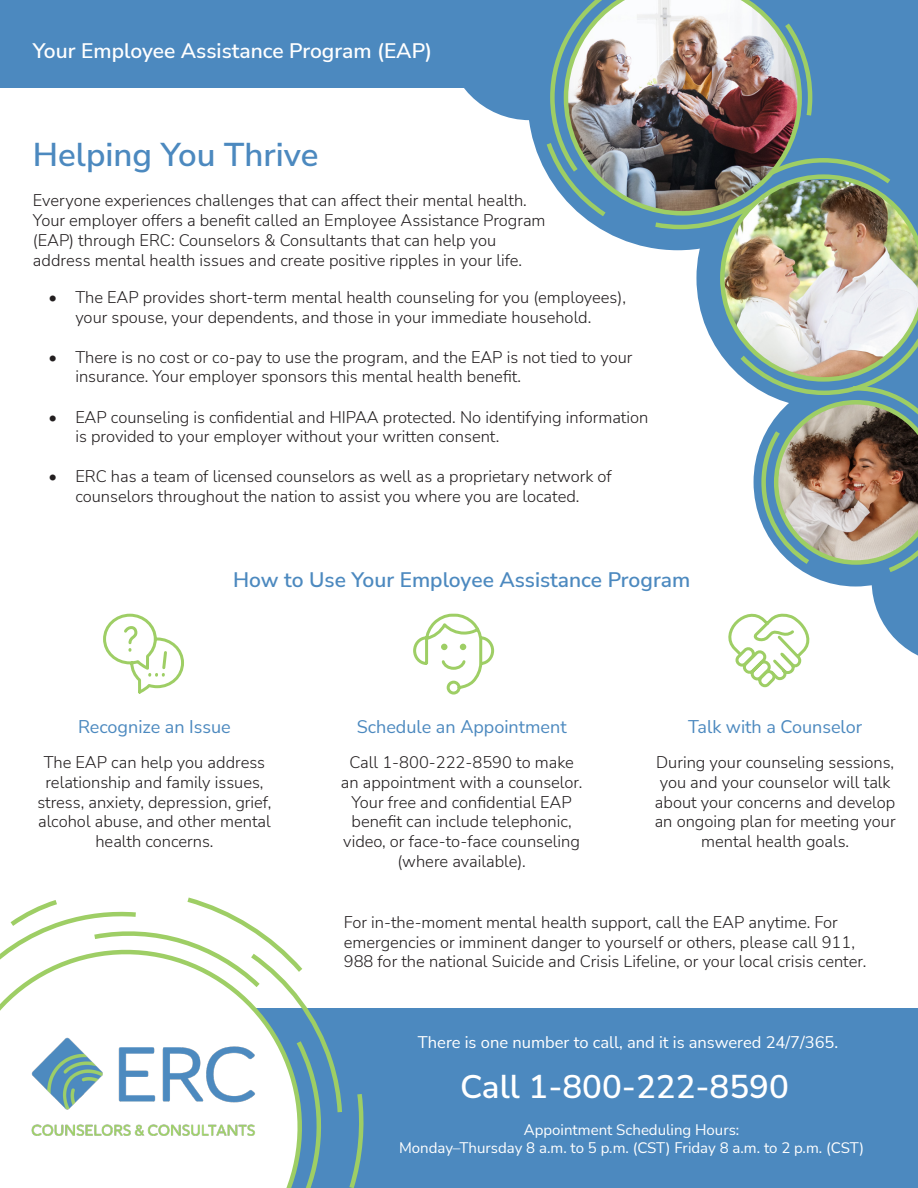
<style>
.page{position:relative;width:918px;height:1188px;background:#fff}
.page>*{position:absolute;margin:0;border:0;box-sizing:border-box;transform-origin:0 0}
.t1{font:600 33px "Nunito Sans";color:#fff}
.t2{font:600 33px "Nunito Sans";color:#4c89bf}
.t3{font:600 21px "Nunito Sans";color:#4c89bf}
.t4{font:600 21px "Nunito Sans";color:#fff}
.t5{font:18px "Nunito Sans";color:#4c89bf}
.t6{font:300 16.5px/19.8px "Nunito Sans";color:#231f20;text-align:center}
.t7{font:16.5px "Nunito Sans";color:#fff}
.t8{font:15px/18px "Nunito Sans";color:#fff;text-align:center}
</style>
<div class="page">
<div style="left:0;top:1009px;width:918px;height:179px;background:#4c89bf"></div>
<div style="left:0;top:0;width:576px;height:87px;background:#4c89bf"></div>
<svg style="left:0;top:897px;width:364px;height:291px"></svg>
<img style="left:26px;top:1033px;width:235px;height:107px">
<svg style="left:589px;top:216px;width:61px;height:32px;fill:#4c89bf"></svg>
<div style="left:777px;top:0;width:141px;height:351px;background:#4c89bf"></div>
<svg style="left:103px;top:613px;width:81px;height:81px"></svg>
<svg style="left:413px;top:613px;width:82px;height:82px"></svg>
<img style="left:618px;top:0;width:182px;height:216px">
<svg style="left:781px;top:19px;width:32px;height:101px"></svg>
<svg style="left:446px;top:0;width:172px;height:221px"></svg>
<img style="left:650px;top:156px;width:268px;height:532px">
<p class="t4" style="left:33px;top:36px;width:401px">Your Employee Assistance Program (EAP)</p>
<p class="t2" style="left:33px;top:131px;width:287px">Helping You Thrive</p>
<p class="t6" style="left:33px;top:190px;width:514px;text-align:left">Everyone experiences challenges that can affect their mental health.<br>Your employer offers a benefit called an Employee Assistance Program (EAP) through ERC: Counselors &amp; Consultants that can help you address mental health issues and create positive ripples in your life.</p>
<p class="t6" style="left:48px;top:287px;width:579px">• The EAP provides short-term mental health counseling for you (employees), your spouse, your dependents, and those in your immediate household.</p>
<p class="t6" style="left:75px;top:346px;width:559px;text-align:left;text-indent:-27px">• There is no cost or co-pay to use the program, and the EAP is not tied to your insurance. Your employer sponsors this mental health benefit.</p>
<p class="t6" style="left:75px;top:406px;width:575px;text-align:left;text-indent:-27px">• EAP counseling is confidential and HIPAA protected. No identifying information is provided to your employer without your written consent.</p>
<p class="t6" style="left:48px;top:466px;width:565px">• ERC has a team of licensed counselors as well as a proprietary network of counselors throughout the nation to assist you where you are located.</p>
<p class="t3" style="left:233px;top:565px;width:459px">How to Use Your Employee Assistance Program</p>
<p class="t5" style="left:78px;top:714px;width:154px">Recognize an Issue</p>
<p class="t5" style="left:357px;top:714px;width:211px">Schedule an Appointment</p>
<p class="t5" style="left:688px;top:714px;width:176px">Talk with a Counselor</p>
<p class="t6" style="left:37px;top:752px;width:236px">The EAP can help you address relationship and family issues, stress, anxiety, depression, grief, alcohol abuse, and other mental health concerns.</p>
<p class="t6" style="left:341px;top:752px;width:243px">Call 1-800-222-8590 to make an appointment with a counselor.<br>Your free and confidential EAP benefit can include telephonic, video, or face-to-face counseling (where available).</p>
<p class="t6" style="left:655px;top:752px;width:242px">During your counseling sessions, you and your counselor will talk about your concerns and develop an ongoing plan for meeting your mental health goals.</p>
<p class="t6" style="left:344px;top:912px;width:524px;text-align:left">For in-the-moment mental health support, call the EAP anytime. For emergencies or imminent danger to yourself or others, please call 911,<br>988 for the national Suicide and Crisis Lifeline, or your local crisis center.</p>
<p class="t7" style="left:418px;top:1030px;width:422px">There is one number to call, and it is answered 24/7/365.</p>
<p class="t1" style="left:460px;top:1064px;width:330px">Call 1-800-222-8590</p>
<p class="t8" style="left:399px;top:1120px;width:467px">Appointment Scheduling Hours:<br>Monday–Thursday 8 a.m. to 5 p.m. (CST) Friday 8 a.m. to 2 p.m. (CST)</p>
</div>
